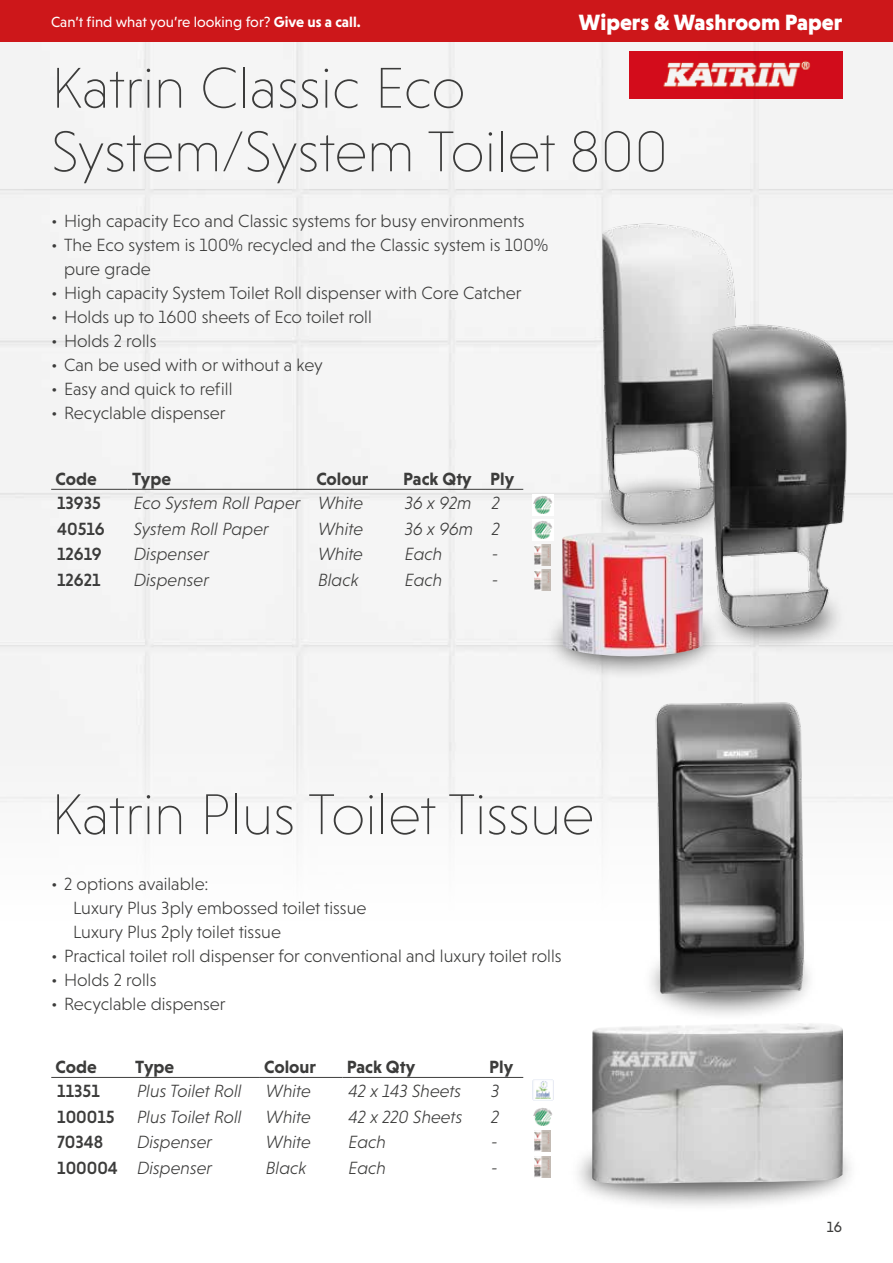
<style>
.page{position:relative;width:893px;height:1263px;background:#fff}
.page>*{position:absolute;margin:0;border:0;box-sizing:border-box;transform-origin:0 0}
.t1{font:200 58.5px/63.6px "Niveau Grotesk";color:#3c3c3b}
.t2{font:900 22.5px "Niveau Grotesk";color:#fff}
.t3{font:300 18px/24px "Niveau Grotesk";color:#3c3c3b}
.t4{font:italic 300 18px "Niveau Grotesk";color:#3c3c3b}
.t5{font:700 18px "Niveau Grotesk";color:#3c3c3b}
.t6{font:500 18px "Niveau Grotesk";color:#3c3c3b}
.t7{font:15px "Niveau Grotesk";color:#fff}
.t8{font:15px "Niveau Grotesk";color:#3c3c3b}
.s1{font-weight:700}
.s2{font-weight:500;font-style:normal}
</style>
<div class="page">
<div style="left:0;top:0;width:893px;height:43px;background:#cd171a"></div>
<div style="left:0;top:43px;width:893px;height:693px;background:#f5f5f5"></div>
<hr style="left:51px;top:489px;width:77px;height:1px;background:#3c3c3b">
<hr style="left:128px;top:489px;width:184px;height:1px;background:#3c3c3b">
<hr style="left:312px;top:489px;width:87px;height:1px;background:#3c3c3b">
<hr style="left:399px;top:489px;width:87px;height:1px;background:#3c3c3b">
<hr style="left:486px;top:489px;width:37px;height:1px;background:#3c3c3b">
<hr style="left:51px;top:1077px;width:80px;height:1px;background:#3c3c3b">
<hr style="left:131px;top:1077px;width:129px;height:1px;background:#3c3c3b">
<hr style="left:260px;top:1077px;width:83px;height:1px;background:#3c3c3b">
<hr style="left:343px;top:1077px;width:142px;height:1px;background:#3c3c3b">
<hr style="left:485px;top:1077px;width:38px;height:1px;background:#3c3c3b">
<img style="left:629px;top:51px;width:213px;height:48px">
<img style="left:590px;top:204px;width:162px;height:326px">
<div style="left:711px;top:584px;width:136px;height:68px;background:#eee"></div>
<div style="left:545px;top:598px;width:177px;height:82px;background:#000;opacity:.65"></div>
<svg style="left:563px;top:656px;width:140px;height:5px"></svg>
<img style="left:699px;top:305px;width:162px;height:342px">
<img style="left:562px;top:530px;width:141px;height:126px">
<div style="left:568px;top:1130px;width:292px;height:82px;background:#000;opacity:.65"></div>
<svg style="left:587px;top:1149px;width:254px;height:44px"></svg>
<img style="left:592px;top:1023px;width:251px;height:160px">
<img style="left:556px;top:673px;width:337px;height:342px">
<img style="left:534px;top:544px;width:17px;height:21px">
<img style="left:534px;top:1131px;width:17px;height:21px">
<img style="left:534px;top:570px;width:17px;height:21px">
<img style="left:534px;top:1156px;width:17px;height:21px">
<img style="left:532px;top:494px;width:21px;height:21px">
<img style="left:532px;top:520px;width:21px;height:21px">
<img style="left:533px;top:1108px;width:20px;height:18px">
<img style="left:532px;top:1079px;width:21px;height:21px">
<img style="left:0;top:541px;width:1px;height:262px">
<p class="t7" style="left:51px;top:13px;width:311px">Can’t find what you’re looking for? <span class="s1">Give us a call.</span></p>
<p class="t2" style="left:579px;top:9px;width:265px">Wipers &amp; Washroom Paper</p>
<h1 class="t1" style="left:51px;top:56px;width:618px">Katrin Classic Eco<br>System/System Toilet 800</h1>
<p class="t3" style="left:51px;top:209px;width:475px">• High capacity Eco and Classic systems for busy environments</p>
<p class="t3" style="left:64px;top:233px;width:486px;text-indent:-13px">• The Eco system is 100% recycled and the Classic system is 100% pure grade</p>
<p class="t3" style="left:51px;top:281px;width:472px">• High capacity System Toilet Roll dispenser with Core Catcher</p>
<p class="t3" style="left:51px;top:305px;width:322px">• Holds up to 1600 sheets of Eco toilet roll</p>
<p class="t3" style="left:51px;top:329px;width:107px">• Holds 2 rolls</p>
<p class="t3" style="left:51px;top:353px;width:273px">• Can be used with or without a key</p>
<p class="t3" style="left:51px;top:377px;width:183px">• Easy and quick to refill</p>
<p class="t3" style="left:51px;top:401px;width:176px">• Recyclable dispenser</p>
<p class="t5" style="left:55px;top:469px;width:43px">Code</p>
<p class="t5" style="left:132px;top:469px;width:40px">Type</p>
<p class="t5" style="left:316px;top:469px;width:54px">Colour</p>
<p class="t5" style="left:403px;top:469px;width:112px">Pack Qty Ply</p>
<p class="t6" style="left:57px;top:493px;width:45px">13935</p>
<p class="t4" style="left:134px;top:493px;width:231px">Eco System Roll Paper White</p>
<p class="t4" style="left:405px;top:493px;width:96px">36 x 92m 2</p>
<p class="t6" style="left:57px;top:518px;width:49px">40516</p>
<p class="t4" style="left:134px;top:519px;width:137px">System Roll Paper</p>
<p class="t4" style="left:318px;top:519px;width:47px">White</p>
<p class="t4" style="left:405px;top:519px;width:96px">36 x 96m 2</p>
<p class="t6" style="left:57px;top:544px;width:46px">12619</p>
<p class="t4" style="left:134px;top:544px;width:77px">Dispenser</p>
<p class="t4" style="left:318px;top:544px;width:47px">White</p>
<p class="t4" style="left:405px;top:544px;width:39px">Each</p>
<p class="t4" style="left:492px;top:544px;width:8px">-</p>
<p class="t6" style="left:57px;top:569px;width:45px">12621</p>
<p class="t4" style="left:134px;top:570px;width:77px">Dispenser</p>
<p class="t4" style="left:318px;top:570px;width:42px">Black</p>
<p class="t4" style="left:405px;top:570px;width:39px">Each</p>
<p class="t4" style="left:492px;top:570px;width:8px">-</p>
<h1 class="t1" style="left:51px;top:782px;width:544px">Katrin Plus Toilet Tissue</h1>
<p class="t3" style="left:73px;top:872px;width:295px;text-indent:-22px">• 2 options available:<br>Luxury Plus 3ply embossed toilet tissue<br>Luxury Plus 2ply toilet tissue</p>
<p class="t3" style="left:51px;top:944px;width:512px">• Practical toilet roll dispenser for conventional and luxury toilet rolls</p>
<p class="t3" style="left:51px;top:968px;width:107px">• Holds 2 rolls</p>
<p class="t3" style="left:51px;top:992px;width:176px">• Recyclable dispenser</p>
<p class="t5" style="left:56px;top:1057px;width:43px">Code</p>
<p class="t5" style="left:135px;top:1057px;width:40px">Type</p>
<p class="t5" style="left:264px;top:1057px;width:54px">Colour</p>
<p class="t5" style="left:347px;top:1057px;width:70px">Pack Qty</p>
<p class="t5" style="left:489px;top:1057px;width:25px">Ply</p>
<p class="t6" style="left:57px;top:1081px;width:44px">11351</p>
<p class="t4" style="left:137px;top:1081px;width:106px">Plus Toilet Roll</p>
<p class="t4" style="left:266px;top:1081px;width:47px">White</p>
<p class="t4" style="left:349px;top:1081px;width:114px">42 x 143 Sheets</p>
<p class="t4" style="left:491px;top:1081px;width:10px">3</p>
<p class="t4" style="left:57px;top:1106px;width:186px"><span class="s2">100015</span> Plus Toilet Roll</p>
<p class="t4" style="left:266px;top:1106px;width:47px">White</p>
<p class="t4" style="left:349px;top:1106px;width:115px">42 x 220 Sheets</p>
<p class="t4" style="left:491px;top:1106px;width:10px">2</p>
<p class="t6" style="left:57px;top:1132px;width:48px">70348</p>
<p class="t4" style="left:137px;top:1132px;width:77px">Dispenser</p>
<p class="t4" style="left:266px;top:1132px;width:47px">White</p>
<p class="t4" style="left:349px;top:1132px;width:39px">Each</p>
<p class="t4" style="left:491px;top:1132px;width:8px">-</p>
<p class="t4" style="left:57px;top:1157px;width:157px"><span class="s2">100004</span> Dispenser</p>
<p class="t4" style="left:266px;top:1157px;width:42px">Black</p>
<p class="t4" style="left:349px;top:1157px;width:39px">Each</p>
<p class="t4" style="left:491px;top:1157px;width:8px">-</p>
<p class="t8" style="left:827px;top:1218px;width:17px">16</p>
</div>
